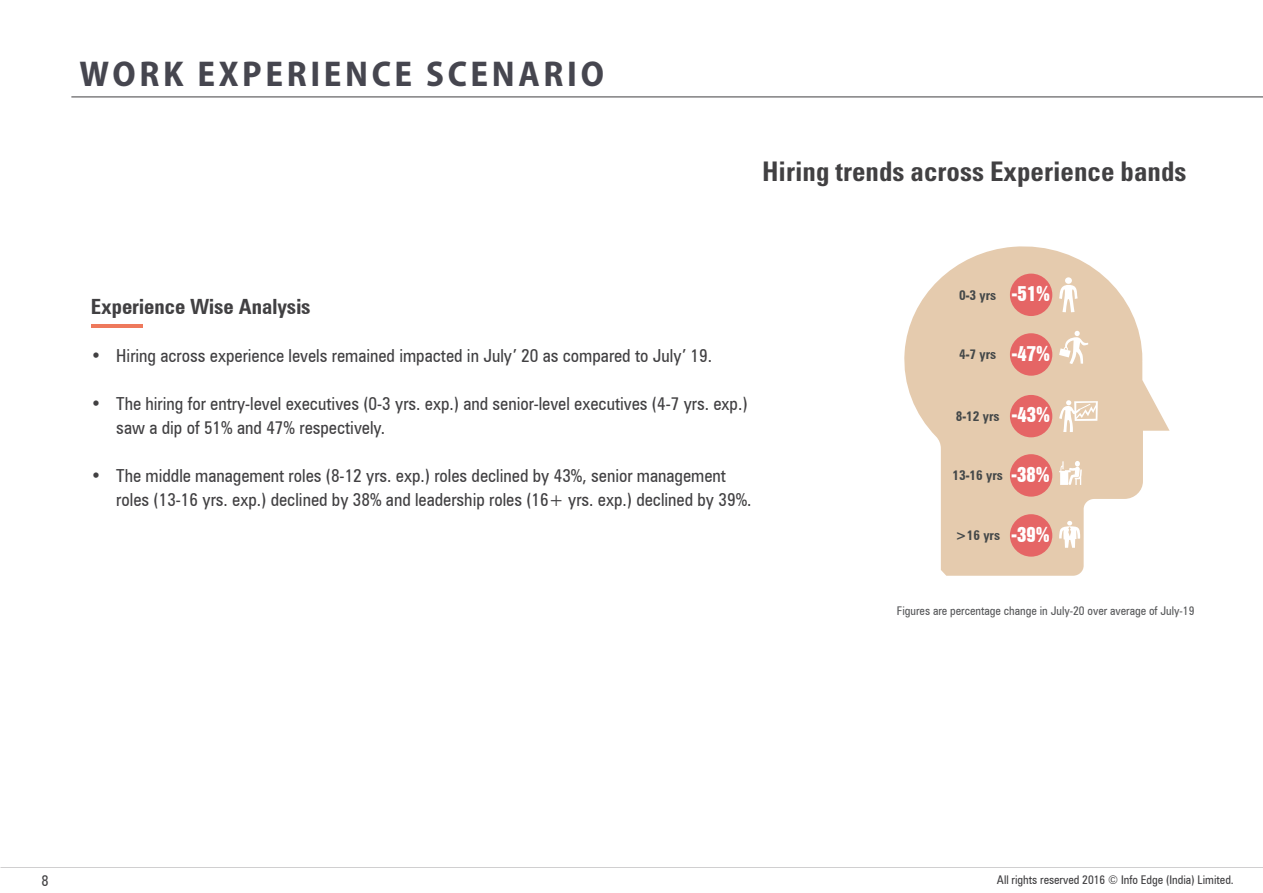
<style>
.page{position:relative;width:1263px;height:893px;background:#fff}
.page>*{position:absolute;margin:0;border:0;box-sizing:border-box;transform-origin:0 0}
.t1{font:700 semi-condensed 36px "Myriad Pro";letter-spacing:.1em;color:#46464f}
.t2{font:700 condensed 27px "Univers LT Std";color:#414042}
.t3{font:700 condensed 21px "Zurich BT";color:#414042}
.t4{font:condensed 18px/24px "Zurich BT";color:#414042}
.t5{font:condensed 15px "Zurich BT";color:#414042}
.t6{font:700 condensed 13.5px "Zurich BT";color:#444849}
.t7{font:condensed 12px "Zurich BT";color:#58595b}
.t8{font:condensed 12px "Zurich BT";color:#414042}
.s1{font-family:"Swiss 921 BT Regular A";font-weight:400;font-stretch:normal;font-size:18.6px;color:#fff}
</style>
<div class="page">
<hr style="left:71px;top:97px;width:1192px;height:1px;background:#414042">
<hr style="left:91px;top:324px;width:51px;height:3px;background:#ee795c">
<svg style="left:904px;top:246px;width:265px;height:330px;fill:#e5cbae"></svg>
<div style="left:1010px;top:274px;width:42px;height:42px;background:#e56565;border-radius:50%"></div>
<svg style="left:1059px;top:400px;width:39px;height:32px"></svg>
<div style="left:1010px;top:333px;width:42px;height:43px;background:#e56565;border-radius:50%"></div>
<svg style="left:1059px;top:331px;width:29px;height:33px"></svg>
<div style="left:1010px;top:395px;width:42px;height:42px;background:#e56565;border-radius:50%"></div>
<svg style="left:1059px;top:285px;width:18px;height:27px"></svg>
<div style="left:1065px;top:277px;width:7px;height:7px;background:#fff;border-radius:50%"></div>
<div style="left:1010px;top:454px;width:42px;height:43px;background:#e56565;border-radius:50%"></div>
<div style="left:1010px;top:514px;width:42px;height:43px;background:#e56565;border-radius:50%"></div>
<svg style="left:1059px;top:461px;width:23px;height:24px"></svg>
<svg style="left:1059px;top:521px;width:21px;height:27px"></svg>
<h1 class="t1" style="left:79px;top:50px;width:526px">WORK EXPERIENCE SCENARIO</h1>
<h2 class="t2" style="left:762px;top:155px;width:426px">Hiring trends across Experience bands</h2>
<p class="t3" style="left:91px;top:293px;width:221px">Experience Wise Analysis</p>
<p class="t4" style="left:91px;top:343px;width:623px">• Hiring across experience levels remained impacted in July’ 20 as compared to July’ 19.</p>
<p class="t4" style="left:116px;top:391px;width:633px;text-indent:-26px">• The hiring for entry-level executives (0-3 yrs. exp.) and senior-level executives (4-7 yrs. exp.) saw a dip of 51% and 47% respectively.</p>
<p class="t4" style="left:116px;top:463px;width:637px;text-indent:-26px">• The middle management roles (8-12 yrs. exp.) roles declined by 43%, senior management roles (13-16 yrs. exp.) declined by 38% and leadership roles (16+ yrs. exp.) declined by 39%.</p>
<p class="t6" style="left:959px;top:287px;width:92px">0-3 yrs <span class="s1">-51%</span></p>
<p class="t6" style="left:959px;top:346px;width:92px">4-7 yrs <span class="s1">-47%</span></p>
<p class="t6" style="left:956px;top:408px;width:96px">8-12 yrs <span class="s1">-43%</span></p>
<p class="t6" style="left:952px;top:467px;width:99px">13-16 yrs <span class="s1">-38%</span></p>
<p class="t6" style="left:955px;top:527px;width:96px">&gt;16 yrs <span class="s1">-39%</span></p>
<p class="t7" style="left:897px;top:603px;width:299px">Figures are percentage change in July-20 over average of July-19</p>
<p class="t5" style="left:41px;top:872px;width:9px">8</p>
<p class="t8" style="left:997px;top:872px;width:238px">All rights reserved 2016 © Info Edge (India) Limited.</p>
</div>
